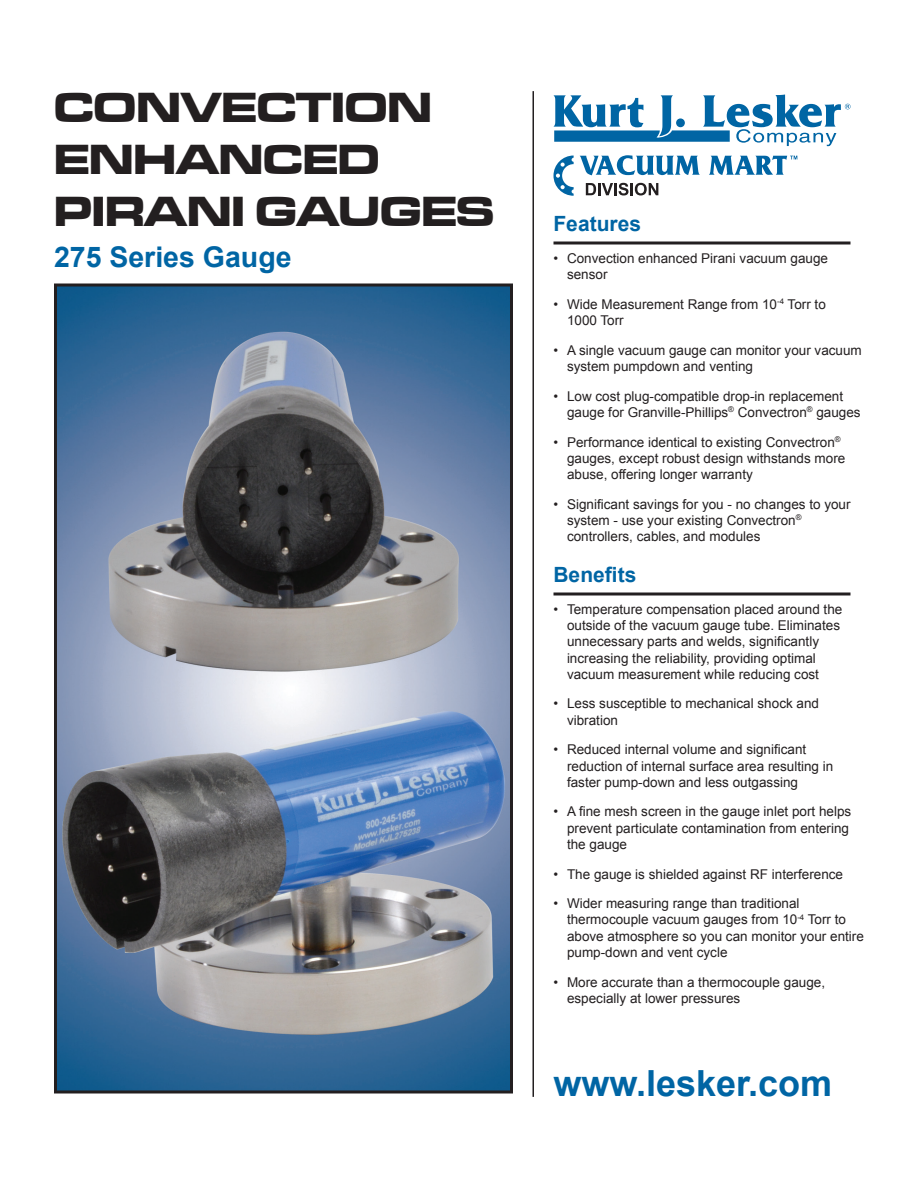
<style>
.page{position:relative;width:918px;height:1188px;background:#fff}
.page>*{position:absolute;margin:0;border:0;box-sizing:border-box;transform-origin:0 0}
.t1{font:43.5px/52.2px "Microgramma D Bold Exte";color:#231f20}
.t2{font:700 36px "Arial";color:#0065a4}
.t3{font:700 28.5px "Arial";color:#0065a4}
.t4{font:700 21px "Arial";color:#0065a4}
.t5{font:13.5px/16.2px "Arial";color:#231f20}
</style>
<div class="page">
<hr style="left:532px;top:91px;width:2px;height:1006px;background:#231f20">
<hr style="left:554px;top:242px;width:296px;height:2px;background:#231f20">
<svg style="left:554px;top:95px;width:296px;height:51px"></svg>
<img style="left:58px;top:288px;width:451px;height:802px">
<div style="left:54px;top:284px;width:459px;height:810px;border:3px solid #231f20"></div>
<svg style="left:580px;top:155px;width:120px;height:20px"></svg>
<svg style="left:709px;top:156px;width:88px;height:19px"></svg>
<svg style="left:586px;top:183px;width:72px;height:13px"></svg>
<svg style="left:554px;top:156px;width:20px;height:40px"></svg>
<svg style="left:554px;top:592px;width:296px;height:4px"></svg>
<p class="t1" style="left:54px;top:80px;width:442px">CONVECTION<br>ENHANCED<br>PIRANI GAUGES</p>
<p class="t3" style="left:54px;top:238px;width:239px">275 Series Gauge</p>
<p class="t5" style="left:567px;top:250px;width:263px;text-indent:-14px">• Convection enhanced Pirani vacuum gauge sensor</p>
<p class="t5" style="left:567px;top:296px;width:260px;text-indent:-14px">• Wide Measurement Range from 10<sup>-4</sup> Torr to<br>1000 Torr</p>
<p class="t5" style="left:567px;top:342px;width:296px;text-indent:-14px">• A single vacuum gauge can monitor your vacuum system pumpdown and venting</p>
<p class="t5" style="left:567px;top:388px;width:295px;text-indent:-14px">• Low cost plug-compatible drop-in replacement gauge for Granville-Phillips<sup>®</sup> Convectron<sup>®</sup> gauges</p>
<p class="t5" style="left:567px;top:434px;width:280px;text-indent:-13px">• Performance identical to existing Convectron<sup>® </sup>gauges, except robust design withstands more abuse, offering longer warranty</p>
<p class="t5" style="left:567px;top:496px;width:285px;text-indent:-14px">• Significant savings for you - no changes to your system - use your existing Convectron<sup>® </sup>controllers, cables, and modules</p>
<p class="t4" style="left:554px;top:210px;width:89px">Features</p>
<p class="t4" style="left:554px;top:561px;width:84px">Benefits</p>
<p class="t5" style="left:567px;top:601px;width:277px;text-indent:-14px">• Temperature compensation placed around the outside of the vacuum gauge tube. Eliminates unnecessary parts and welds, significantly increasing the reliability, providing optimal vacuum measurement while reducing cost</p>
<p class="t5" style="left:567px;top:696px;width:254px;text-indent:-14px">• Less susceptible to mechanical shock and vibration</p>
<p class="t5" style="left:567px;top:742px;width:268px;text-indent:-14px">• Reduced internal volume and significant reduction of internal surface area resulting in faster pump-down and less outgassing</p>
<p class="t5" style="left:567px;top:804px;width:286px;text-indent:-14px">• A fine mesh screen in the gauge inlet port helps prevent particulate contamination from entering the gauge</p>
<p class="t5" style="left:554px;top:866px;width:291px">• The gauge is shielded against RF interference</p>
<p class="t5" style="left:567px;top:896px;width:298px;text-indent:-14px">• Wider measuring range than traditional thermocouple vacuum gauges from 10<sup>-4</sup> Torr to above atmosphere so you can monitor your entire pump-down and vent cycle</p>
<p class="t5" style="left:567px;top:974px;width:260px;text-indent:-14px">• More accurate than a thermocouple gauge, especially at lower pressures</p>
<p class="t2" style="left:554px;top:1060px;width:280px">www.lesker.com</p>
</div>
